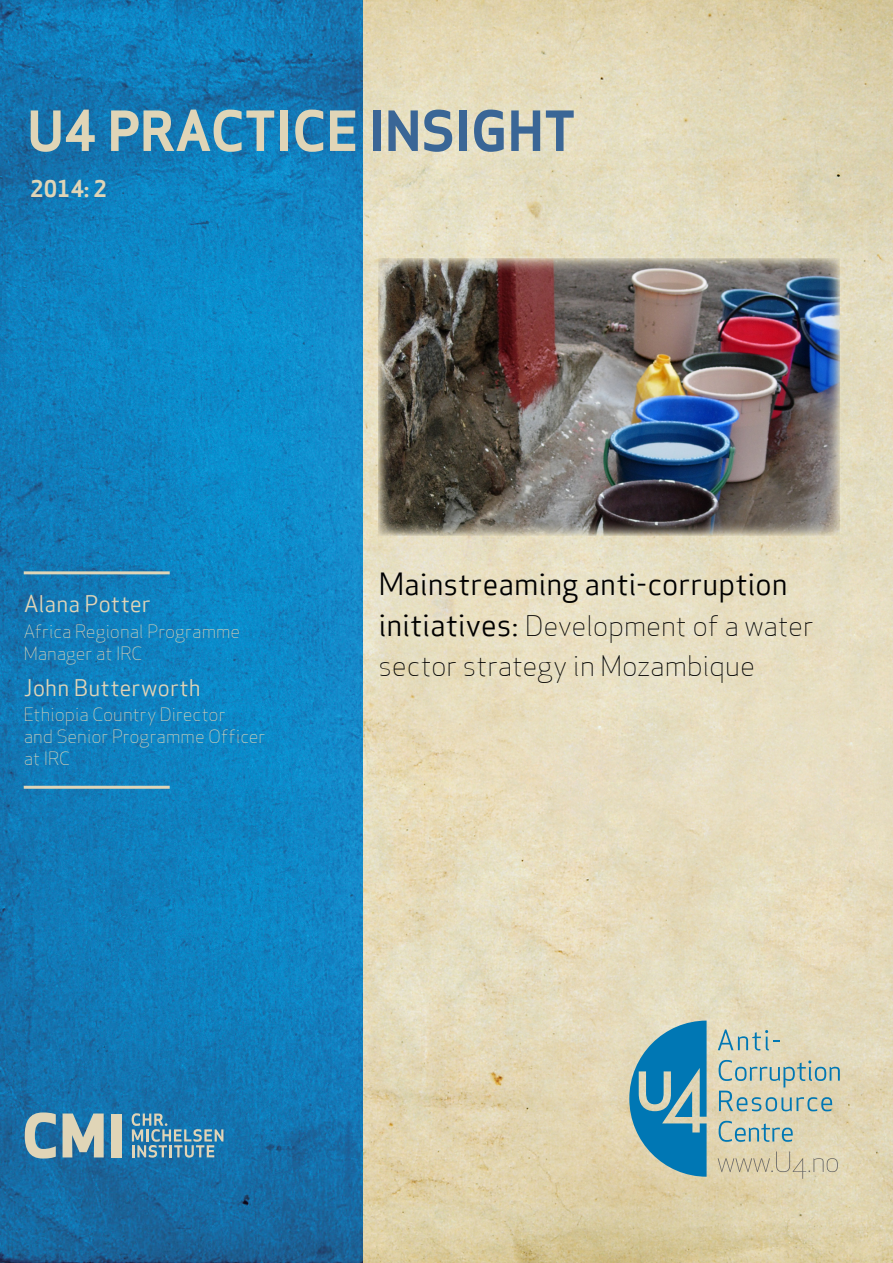
<style>
.page{position:relative;width:893px;height:1263px;background:#fff}
.page>*{position:absolute;margin:0;border:0;box-sizing:border-box;transform-origin:0 0}
.t1{font:54px "Apex Sans Bold T";color:#e0d5b7}
.t2{font:30px "Apex Sans Book ST";letter-spacing:-.005em;color:#000}
.t3{font:27.75px/40.5px "Apex Sans Light T";letter-spacing:-.005em;color:#000}
.t4{font:22.5px "Apex Sans Book ST";color:#e0d4b7}
.t5{font:22.5px "Apex Sans Bold T";color:#e0d5b7}
.t6{font:18px/21.6px "Apex Sans Light T";color:#e0d4b7}
.s1{color:#3a6696}
.s2{font-family:"Apex Sans Book ST";font-size:30px}
</style>
<div class="page">
<img style="left:0;top:0;width:364px;height:1263px">
<img style="left:364px;top:0;width:529px;height:1263px">
<svg style="left:132px;top:1113px;width:91px;height:44px;background:#4d8caf"></svg>
<svg style="left:25px;top:1112px;width:31px;height:46px"></svg>
<svg style="left:63px;top:1113px;width:41px;height:44px;background:#a7b7b1"></svg>
<div style="left:112px;top:1113px;width:10px;height:44px;background:#e0d5b7"></div>
<hr style="left:24px;top:786px;width:146px;height:3px;background:#e0d5b7">
<hr style="left:24px;top:571px;width:146px;height:3px;background:#e0d5b7">
<svg style="left:629px;top:1020px;width:78px;height:157px;background:#5199b3"></svg>
<svg style="left:718px;top:1029px;width:62px;height:21px"></svg>
<svg style="left:719px;top:1060px;width:121px;height:51px;background:#bac5b4"></svg>
<svg style="left:719px;top:1121px;width:74px;height:21px;background:#aec1b6"></svg>
<svg style="left:718px;top:1151px;width:120px;height:28px;background:#d6cbab"></svg>
<img style="left:378px;top:258px;width:462px;height:277px">
<h1 class="t1" style="left:27px;top:96px;width:550px">U4 PRACTICE <span class="s1">INSIGHT</span></h1>
<p class="t5" style="left:30px;top:174px;width:78px">2014: 2</p>
<p class="t4" style="left:24px;top:590px;width:128px">Alana Potter</p>
<p class="t6" style="left:24px;top:621px;width:218px">Africa Regional Programme<br>Manager at IRC</p>
<p class="t4" style="left:24px;top:673px;width:179px">John Butterworth</p>
<p class="t6" style="left:24px;top:704px;width:243px">Ethiopia Country Director<br>and Senior Programme Officer at IRC</p>
<h2 class="t2" style="left:378px;top:565px;width:411px">Mainstreaming anti-corruption</h2>
<h3 class="t3" style="left:378px;top:605px;width:437px"><span class="s2">initiatives:</span> Development of a water sector strategy in Mozambique</h3>
</div>
